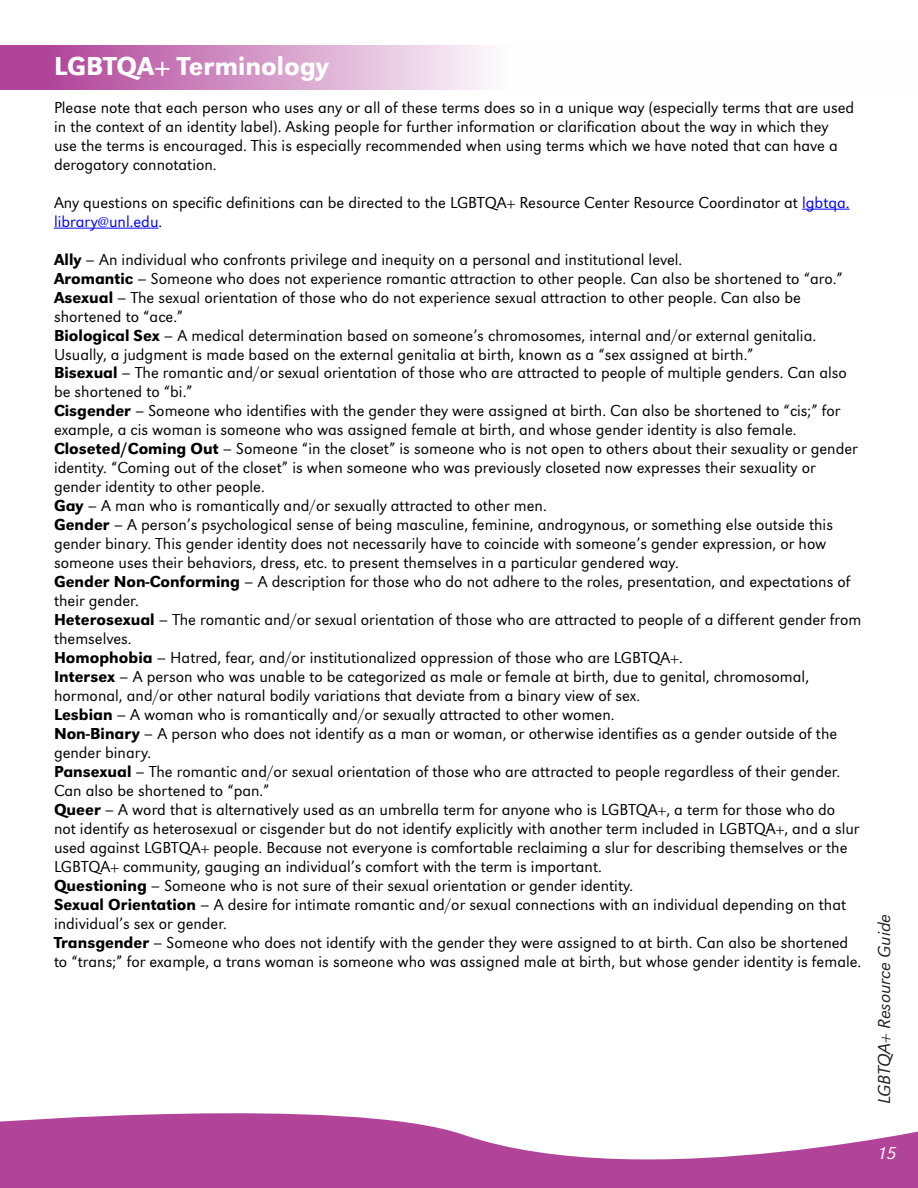
<style>
.page{position:relative;width:918px;height:1188px;background:#fff}
.page>*{position:absolute;margin:0;border:0;box-sizing:border-box;transform-origin:0 0}
.Normal1{font:500 27px "URW Grotesk T";color:#fff}
.t1{font:italic 300 18px "URW Grotesk T";color:#231f20}
.t2{font:italic 300 18px "URW Grotesk T";color:#fff}
.Normal1-2{font:300 16.5px/18.9px "URW Grotesk T";color:#000}
.s1{color:#00f}
.s2{font-weight:500}
</style>
<div class="page">
<svg style="left:0;top:1113px;width:918px;height:75px;fill:#b14399"></svg>
<svg style="left:0;top:45px;width:488px;height:44px;background:#d293c4"></svg>
<hr style="left:802px;top:209px;width:48px;height:1px;background:#00f">
<hr style="left:54px;top:228px;width:104px;height:1px;background:#00f">
<p class="Normal1" style="left:54px;top:50px;width:276px">LGBTQA+ Terminology</p>
<p class="Normal1-2" style="left:54px;top:98px;width:802px">Please note that each person who uses any or all of these terms does so in a unique way (especially terms that are used in the context of an identity label). Asking people for further information or clarification about the way in which they use the terms is encouraged. This is especially recommended when using terms which we have noted that can have a derogatory connotation.</p>
<p class="Normal1-2" style="left:54px;top:193px;width:797px">Any questions on specific definitions can be directed to the LGBTQA+ Resource Center Resource Coordinator at <span class="s1">lgbtqa. library@unl.edu</span>.</p>
<p class="Normal1-2" style="left:54px;top:250px;width:630px"><span class="s2">Ally –</span> An individual who confronts privilege and inequity on a personal and institutional level.</p>
<p class="Normal1-2" style="left:54px;top:269px;width:790px"><span class="s2">Aromantic –</span> Someone who does not experience romantic attraction to other people. Can also be shortened to “aro.”</p>
<p class="Normal1-2" style="left:54px;top:288px;width:748px"><span class="s2">Asexual –</span> The sexual orientation of those who do not experience sexual attraction to other people. Can also be shortened to “ace.”</p>
<p class="Normal1-2" style="left:54px;top:325px;width:764px"><span class="s2">Biological Sex –</span> A medical determination based on someone’s chromosomes, internal and/or external genitalia.<br>Usually, a judgment is made based on the external genitalia at birth, known as a “sex assigned at birth.”</p>
<p class="Normal1-2" style="left:54px;top:363px;width:794px"><span class="s2">Bisexual –</span> The romantic and/or sexual orientation of those who are attracted to people of multiple genders. Can also be shortened to “bi.”</p>
<p class="Normal1-2" style="left:54px;top:401px;width:788px"><span class="s2">Cisgender –</span> Someone who identifies with the gender they were assigned at birth. Can also be shortened to “cis;” for example, a cis woman is someone who was assigned female at birth, and whose gender identity is also female.</p>
<p class="Normal1-2" style="left:54px;top:439px;width:805px"><span class="s2">Closeted/Coming Out –</span> Someone “in the closet” is someone who is not open to others about their sexuality or gender identity. “Coming out of the closet” is when someone who was previously closeted now expresses their sexuality or gender identity to other people.</p>
<p class="Normal1-2" style="left:54px;top:496px;width:494px"><span class="s2">Gay –</span> A man who is romantically and/or sexually attracted to other men.</p>
<p class="Normal1-2" style="left:54px;top:515px;width:781px"><span class="s2">Gender –</span> A person’s psychological sense of being masculine, feminine, androgynous, or something else outside this gender binary. This gender identity does not necessarily have to coincide with someone’s gender expression, or how someone uses their behaviors, dress, etc. to present themselves in a particular gendered way.</p>
<p class="Normal1-2" style="left:54px;top:572px;width:798px"><span class="s2">Gender Non-Conforming –</span> A description for those who do not adhere to the roles, presentation, and expectations of their gender.</p>
<p class="Normal1-2" style="left:54px;top:610px;width:809px"><span class="s2">Heterosexual –</span> The romantic and/or sexual orientation of those who are attracted to people of a different gender from themselves.</p>
<p class="Normal1-2" style="left:54px;top:648px;width:630px"><span class="s2">Homophobia –</span> Hatred, fear, and/or institutionalized oppression of those who are LGBTQA+.</p>
<p class="Normal1-2" style="left:54px;top:667px;width:757px"><span class="s2">Intersex –</span> A person who was unable to be categorized as male or female at birth, due to genital, chromosomal, hormonal, and/or other natural bodily variations that deviate from a binary view of sex.</p>
<p class="Normal1-2" style="left:54px;top:705px;width:562px"><span class="s2">Lesbian –</span> A woman who is romantically and/or sexually attracted to other women.</p>
<p class="Normal1-2" style="left:54px;top:724px;width:785px"><span class="s2">Non-Binary –</span> A person who does not identify as a man or woman, or otherwise identifies as a gender outside of the gender binary.</p>
<p class="Normal1-2" style="left:54px;top:762px;width:788px"><span class="s2">Pansexual –</span> The romantic and/or sexual orientation of those who are attracted to people regardless of their gender.<br>Can also be shortened to “pan.”</p>
<p class="Normal1-2" style="left:54px;top:800px;width:807px"><span class="s2">Queer –</span> A word that is alternatively used as an umbrella term for anyone who is LGBTQA+, a term for those who do not identify as heterosexual or cisgender but do not identify explicitly with another term included in LGBTQA+, and a slur used against LGBTQA+ people. Because not everyone is comfortable reclaiming a slur for describing themselves or the LGBTQA+ community, gauging an individual’s comfort with the term is important.</p>
<p class="Normal1-2" style="left:54px;top:876px;width:581px"><span class="s2">Questioning –</span> Someone who is not sure of their sexual orientation or gender identity.</p>
<p class="Normal1-2" style="left:54px;top:895px;width:794px"><span class="s2">Sexual Orientation –</span> A desire for intimate romantic and/or sexual connections with an individual depending on that individual’s sex or gender.</p>
<p class="Normal1-2" style="left:54px;top:933px;width:809px"><span class="s2">Transgender –</span> Someone who does not identify with the gender they were assigned to at birth. Can also be shortened to “trans;” for example, a trans woman is someone who was assigned male at birth, but whose gender identity is female.</p>
<p class="t1" style="left:874px;top:1104px;width:192px;rotate:-90deg">LGBTQA+ Resource Guide</p>
<p class="t2" style="left:877px;top:1143px;width:21px">15</p>
</div>
